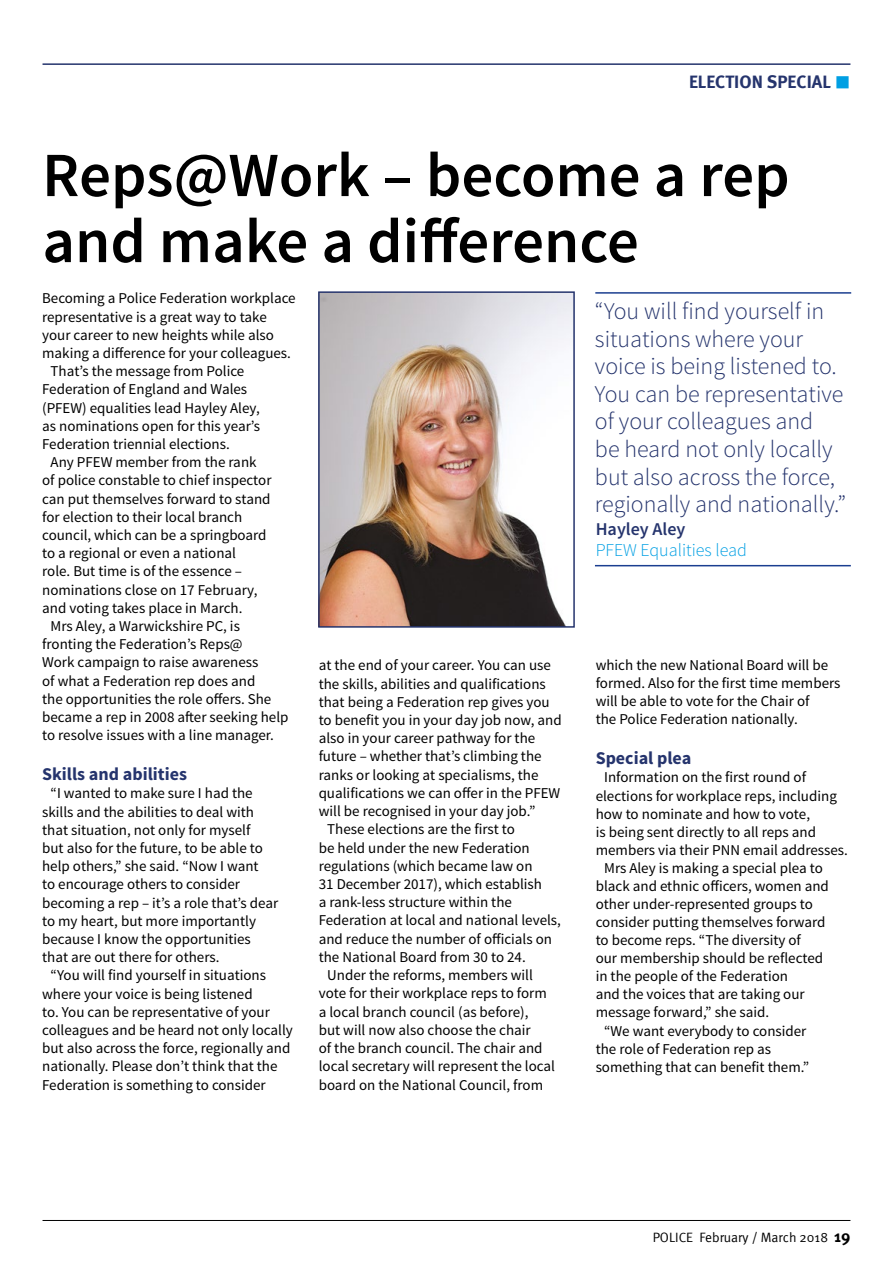
<style>
.page{position:relative;width:893px;height:1263px;background:#fff}
.page>*{position:absolute;margin:0;border:0;box-sizing:border-box;transform-origin:0 0}
.t1{font:600 63px/66px "Source Sans Pro";color:#000}
.t2{font:300 24px/27.6px "Source Sans Pro";color:#25346d}
.t3{font:700 18px "Source Sans Pro";color:#25346d}
.t4{font:300 18px "Source Sans Pro";color:#009fe3}
.t5{font:700 18px "Meta";color:#25346d}
.t6{font:600 18px "Source Sans Pro";color:#25346d}
.t7{font:15px/18.1px "Source Sans Pro";color:#000}
.t8{font:13.5px "Meta Normal";color:#000}
.s1{color:#009fe3}
.s2{font-family:"Meta";font-weight:700;font-size:16.5px}
</style>
<div class="page">
<hr style="left:43px;top:63px;width:807px;height:2px;background:#25346d">
<hr style="left:43px;top:1220px;width:807px;height:1px;background:#000">
<img style="left:321px;top:294px;width:251px;height:331px">
<div style="left:318px;top:291px;width:257px;height:337px;border:2px solid #25346d"></div>
<hr style="left:595px;top:565px;width:256px;height:1px;background:#1b3e90">
<hr style="left:595px;top:292px;width:256px;height:2px;background:#1b3e90">
<p class="t5" style="left:689px;top:72px;width:163px">ELECTION SPECIAL <span class="s1">■</span></p>
<h1 class="t1" style="left:42px;top:144px;width:749px">Reps@Work – become a rep and make a difference</h1>
<p class="t7" style="left:42px;top:290px;width:255px">Becoming a Police Federation workplace</p>
<p class="t7" style="left:42px;top:308px;width:226px">representative is a great way to take</p>
<p class="t7" style="left:42px;top:326px;width:233px">your career to new heights while also</p>
<p class="t7" style="left:42px;top:344px;width:250px">making a difference for your colleagues.</p>
<p class="t7" style="left:51px;top:362px;width:195px">That’s the message from Police</p>
<p class="t7" style="left:42px;top:381px;width:207px">Federation of England and Wales</p>
<p class="t7" style="left:42px;top:399px;width:219px">(PFEW) equalities lead Hayley Aley,</p>
<p class="t7" style="left:42px;top:417px;width:219px">as nominations open for this year’s</p>
<p class="t7" style="left:42px;top:435px;width:189px">Federation triennial elections.</p>
<p class="t7" style="left:51px;top:453px;width:207px">Any PFEW member from the rank</p>
<p class="t7" style="left:42px;top:472px;width:231px">of police constable to chief inspector</p>
<p class="t7" style="left:42px;top:490px;width:230px">can put themselves forward to stand</p>
<p class="t7" style="left:42px;top:508px;width:202px">for election to their local branch</p>
<p class="t7" style="left:42px;top:526px;width:226px">council, which can be a springboard</p>
<p class="t7" style="left:42px;top:544px;width:195px">to a regional or even a national</p>
<p class="t7" style="left:42px;top:562px;width:201px">role. But time is of the essence –</p>
<p class="t7" style="left:42px;top:581px;width:217px">nominations close on 17 February,</p>
<p class="t7" style="left:42px;top:599px;width:202px">and voting takes place in March.</p>
<p class="t7" style="left:51px;top:617px;width:191px">Mrs Aley, a Warwickshire PC, is</p>
<p class="t7" style="left:42px;top:635px;width:202px">fronting the Federation’s Reps@</p>
<p class="t7" style="left:42px;top:653px;width:218px">Work campaign to raise awareness</p>
<p class="t7" style="left:42px;top:672px;width:215px">of what a Federation rep does and</p>
<p class="t7" style="left:42px;top:690px;width:231px">the opportunities the role offers. She</p>
<p class="t7" style="left:42px;top:708px;width:248px">became a rep in 2008 after seeking help</p>
<p class="t7" style="left:42px;top:726px;width:233px">to resolve issues with a line manager.</p>
<p class="t3" style="left:42px;top:763px;width:146px">Skills and abilities</p>
<p class="t7" style="left:51px;top:785px;width:204px">“I wanted to make sure I had the</p>
<p class="t7" style="left:42px;top:803px;width:213px">skills and the abilities to deal with</p>
<p class="t7" style="left:42px;top:821px;width:210px">that situation, not only for myself</p>
<p class="t7" style="left:42px;top:839px;width:222px">but also for the future, to be able to</p>
<p class="t7" style="left:42px;top:857px;width:218px">help others,” she said. “Now I want</p>
<p class="t7" style="left:42px;top:876px;width:199px">to encourage others to consider</p>
<p class="t7" style="left:42px;top:894px;width:238px">becoming a rep – it’s a role that’s dear</p>
<p class="t7" style="left:42px;top:912px;width:215px">to my heart, but more importantly</p>
<p class="t7" style="left:42px;top:930px;width:210px">because I know the opportunities</p>
<p class="t7" style="left:42px;top:948px;width:179px">that are out there for others.</p>
<p class="t7" style="left:51px;top:967px;width:217px">“You will find yourself in situations</p>
<p class="t7" style="left:42px;top:985px;width:212px">where your voice is being listened</p>
<p class="t7" style="left:42px;top:1003px;width:229px">to. You can be representative of your</p>
<p class="t7" style="left:42px;top:1021px;width:252px">colleagues and be heard not only locally</p>
<p class="t7" style="left:42px;top:1039px;width:250px">but also across the force, regionally and</p>
<p class="t7" style="left:42px;top:1057px;width:237px">nationally. Please don’t think that the</p>
<p class="t7" style="left:42px;top:1076px;width:225px">Federation is something to consider</p>
<h2 class="t2" style="left:595px;top:297px;width:253px">“You will find yourself in situations where your voice is being listened to.<br>You can be representative of your colleagues and<br>be heard not only locally but also across the force, regionally and nationally.”</h2>
<p class="t6" style="left:596px;top:517px;width:91px">Hayley Aley</p>
<p class="t4" style="left:596px;top:539px;width:153px">PFEW Equalities lead</p>
<p class="t7" style="left:319px;top:656px;width:234px">at the end of your career. You can use</p>
<p class="t7" style="left:319px;top:675px;width:229px">the skills, abilities and qualifications</p>
<p class="t7" style="left:319px;top:693px;width:232px">that being a Federation rep gives you</p>
<p class="t7" style="left:319px;top:711px;width:244px">to benefit you in your day job now, and</p>
<p class="t7" style="left:319px;top:729px;width:218px">also in your career pathway for the</p>
<p class="t7" style="left:319px;top:748px;width:224px">future – whether that’s climbing the</p>
<p class="t7" style="left:319px;top:766px;width:221px">ranks or looking at specialisms, the</p>
<p class="t7" style="left:319px;top:784px;width:243px">qualifications we can offer in the PFEW</p>
<p class="t7" style="left:319px;top:802px;width:218px">will be recognised in your day job.”</p>
<p class="t7" style="left:327px;top:820px;width:189px">These elections are the first to</p>
<p class="t7" style="left:319px;top:839px;width:213px">be held under the new Federation</p>
<p class="t7" style="left:319px;top:857px;width:215px">regulations (which became law on</p>
<p class="t7" style="left:319px;top:875px;width:225px">31 December 2017), which establish</p>
<p class="t7" style="left:319px;top:893px;width:195px">a rank-less structure within the</p>
<p class="t7" style="left:319px;top:912px;width:244px">Federation at local and national levels,</p>
<p class="t7" style="left:319px;top:930px;width:235px">and reduce the number of officials on</p>
<p class="t7" style="left:319px;top:948px;width:209px">the National Board from 30 to 24.</p>
<p class="t7" style="left:327px;top:966px;width:207px">Under the reforms, members will</p>
<p class="t7" style="left:319px;top:984px;width:230px">vote for their workplace reps to form</p>
<p class="t7" style="left:319px;top:1003px;width:211px">a local branch council (as before),</p>
<p class="t7" style="left:319px;top:1021px;width:214px">but will now also choose the chair</p>
<p class="t7" style="left:319px;top:1039px;width:225px">of the branch council. The chair and</p>
<p class="t7" style="left:319px;top:1057px;width:238px">local secretary will represent the local</p>
<p class="t7" style="left:319px;top:1076px;width:226px">board on the National Council, from</p>
<p class="t7" style="left:596px;top:656px;width:246px">which the new National Board will be formed. Also for the first time members will be able to vote for the Chair of<br>the Police Federation nationally.</p>
<p class="t3" style="left:596px;top:747px;width:97px">Special plea</p>
<p class="t7" style="left:604px;top:769px;width:203px">Information on the first round of</p>
<p class="t7" style="left:596px;top:787px;width:243px">elections for workplace reps, including</p>
<p class="t7" style="left:596px;top:805px;width:216px">how to nominate and how to vote,</p>
<p class="t7" style="left:596px;top:823px;width:222px">is being sent directly to all reps and</p>
<p class="t7" style="left:596px;top:841px;width:254px">members via their PNN email addresses.</p>
<p class="t7" style="left:604px;top:859px;width:220px">Mrs Aley is making a special plea to</p>
<p class="t7" style="left:596px;top:877px;width:235px">black and ethnic officers, women and</p>
<p class="t7" style="left:596px;top:895px;width:219px">other under-represented groups to</p>
<p class="t7" style="left:596px;top:913px;width:231px">consider putting themselves forward</p>
<p class="t7" style="left:596px;top:931px;width:207px">to become reps. “The diversity of</p>
<p class="t7" style="left:596px;top:949px;width:229px">our membership should be reflected</p>
<p class="t7" style="left:596px;top:967px;width:194px">in the people of the Federation</p>
<p class="t7" style="left:596px;top:985px;width:211px">and the voices that are taking our</p>
<p class="t7" style="left:596px;top:1004px;width:175px">message forward,” she said.</p>
<p class="t7" style="left:604px;top:1022px;width:204px">“We want everybody to consider</p>
<p class="t7" style="left:596px;top:1040px;width:177px">the role of Federation rep as</p>
<p class="t7" style="left:596px;top:1058px;width:215px">something that can benefit them.”</p>
<p class="t8" style="left:653px;top:1229px;width:199px">POLICE February / March 2018 <span class="s2">19</span></p>
</div>
